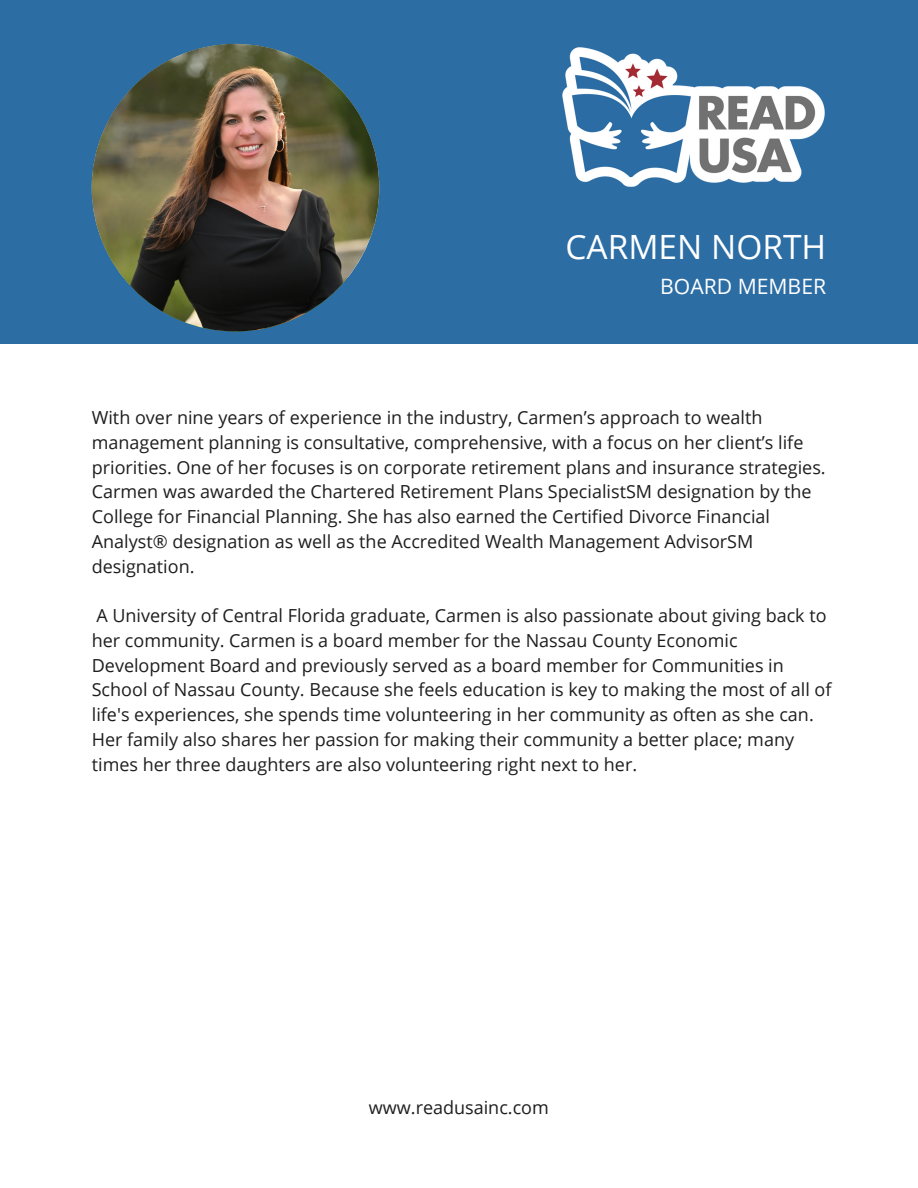
<style>
.page{position:relative;width:918px;height:1188px;background:#fff}
.page>*{position:absolute;margin:0;border:0;box-sizing:border-box;transform-origin:0 0}
.t1{font:33.45px "Open Sans";color:#fff}
.t2{font:21.15px "Open Sans";color:#fff}
.t3{font:18px/24.8px "Open Sans";color:#1e1e1e}
</style>
<div class="page">
<div style="left:0;top:0;width:918px;height:344px;background:#2c6da4"></div>
<img style="left:562px;top:47px;width:263px;height:140px">
<img style="left:92px;top:44px;width:287px;height:287px;border-radius:50%">
<h1 class="t1" style="left:566px;top:223px;width:262px">CARMEN NORTH</h1>
<p class="t2" style="left:660px;top:271px;width:168px">BOARD MEMBER</p>
<p class="t3" style="left:92px;top:405px;width:735px">With over nine years of experience in the industry, Carmen’s approach to wealth management planning is consultative, comprehensive, with a focus on her client’s life priorities. One of her focuses is on corporate retirement plans and insurance strategies.<br>Carmen was awarded the Chartered Retirement Plans SpecialistSM designation by the College for Financial Planning. She has also earned the Certified Divorce Financial Analyst® designation as well as the Accredited Wealth Management AdvisorSM designation.</p>
<p class="t3" style="left:92px;top:603px;width:741px">A University of Central Florida graduate, Carmen is also passionate about giving back to her community. Carmen is a board member for the Nassau County Economic Development Board and previously served as a board member for Communities in School of Nassau County. Because she feels education is key to making the most of all of life's experiences, she spends time volunteering in her community as often as she can.<br>Her family also shares her passion for making their community a better place; many times her three daughters are also volunteering right next to her.</p>
<p class="t3" style="left:369px;top:1094px;width:181px">www.readusainc.com</p>
</div>
